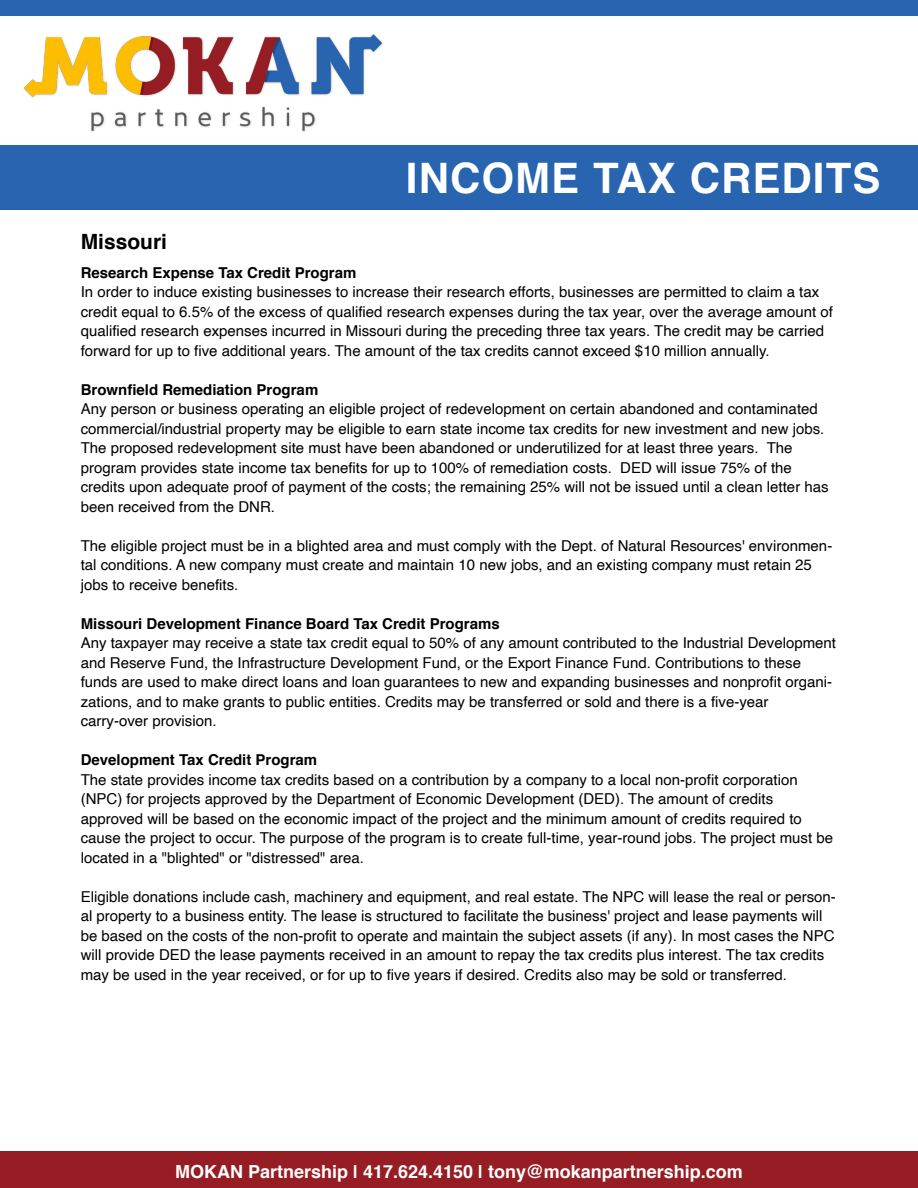
<style>
.page{position:relative;width:918px;height:1188px;background:#fff}
.page>*{position:absolute;margin:0;border:0;box-sizing:border-box;transform-origin:0 0}
.t1{font:700 42px "Helvetica";letter-spacing:.025em;color:#fff}
.t2{font:700 21px "Helvetica";color:#000}
.t3{font:700 18px "Helvetica";color:#fff}
.t4{font:15px/19.5px "Helvetica";color:#000}
.t5{font:700 15px "Helvetica";color:#000}
</style>
<div class="page">
<div style="left:0;top:1152px;width:918px;height:36px;background:#961d24"></div>
<div style="left:0;top:145px;width:918px;height:64px;background:#2964b0"></div>
<img style="left:24px;top:34px;width:359px;height:98px">
<div style="left:0;top:0;width:918px;height:16px;background:#2964b0"></div>
<h1 class="t1" style="left:406px;top:144px;width:476px">INCOME TAX CREDITS</h1>
<h2 class="t2" style="left:81px;top:225px;width:88px">Missouri</h2>
<p class="t5" style="left:81px;top:261px;width:277px">Research Expense Tax Credit Program</p>
<p class="t4" style="left:81px;top:283px;width:754px">In order to induce existing businesses to increase their research efforts, businesses are permitted to claim a tax credit equal to 6.5% of the excess of qualified research expenses during the tax year, over the average amount of qualified research expenses incurred in Missouri during the preceding three tax years. The credit may be carried forward for up to five additional years. The amount of the tax credits cannot exceed $10 million annually.</p>
<p class="t5" style="left:81px;top:378px;width:239px">Brownfield Remediation Program</p>
<p class="t4" style="left:81px;top:400px;width:749px">Any person or business operating an eligible project of redevelopment on certain abandoned and contaminated commercial/industrial property may be eligible to earn state income tax credits for new investment and new jobs.<br>The proposed redevelopment site must have been abandoned or underutilized for at least three years. The program provides state income tax benefits for up to 100% of remediation costs. DED will issue 75% of the credits upon adequate proof of payment of the costs; the remaining 25% will not be issued until a clean letter has been received from the DNR.</p>
<p class="t4" style="left:81px;top:536px;width:753px">The eligible project must be in a blighted area and must comply with the Dept. of Natural Resources' environmen&shy;tal conditions. A new company must create and maintain 10 new jobs, and an existing company must retain 25 jobs to receive benefits.</p>
<p class="t5" style="left:81px;top:612px;width:420px">Missouri Development Finance Board Tax Credit Programs</p>
<p class="t4" style="left:81px;top:634px;width:757px">Any taxpayer may receive a state tax credit equal to 50% of any amount contributed to the Industrial Development and Reserve Fund, the Infrastructure Development Fund, or the Export Finance Fund. Contributions to these funds are used to make direct loans and loan guarantees to new and expanding businesses and nonprofit organi&shy;zations, and to make grants to public entities. Credits may be transferred or sold and there is a five-year carry-over provision.</p>
<p class="t5" style="left:81px;top:748px;width:238px">Development Tax Credit Program</p>
<p class="t4" style="left:81px;top:770px;width:754px">The state provides income tax credits based on a contribution by a company to a local non-profit corporation (NPC) for projects approved by the Department of Economic Development (DED). The amount of credits approved will be based on the economic impact of the project and the minimum amount of credits required to cause the project to occur. The purpose of the program is to create full-time, year-round jobs. The project must be located in a "blighted" or "distressed" area.</p>
<p class="t4" style="left:81px;top:887px;width:757px">Eligible donations include cash, machinery and equipment, and real estate. The NPC will lease the real or person&shy;al property to a business entity. The lease is structured to facilitate the business' project and lease payments will be based on the costs of the non-profit to operate and maintain the subject assets (if any). In most cases the NPC will provide DED the lease payments received in an amount to repay the tax credits plus interest. The tax credits may be used in the year received, or for up to five years if desired. Credits also may be sold or transferred.</p>
<p class="t3" style="left:175px;top:1157px;width:569px">MOKAN Partnership | 417.624.4150 | tony@mokanpartnership.com</p>
</div>
